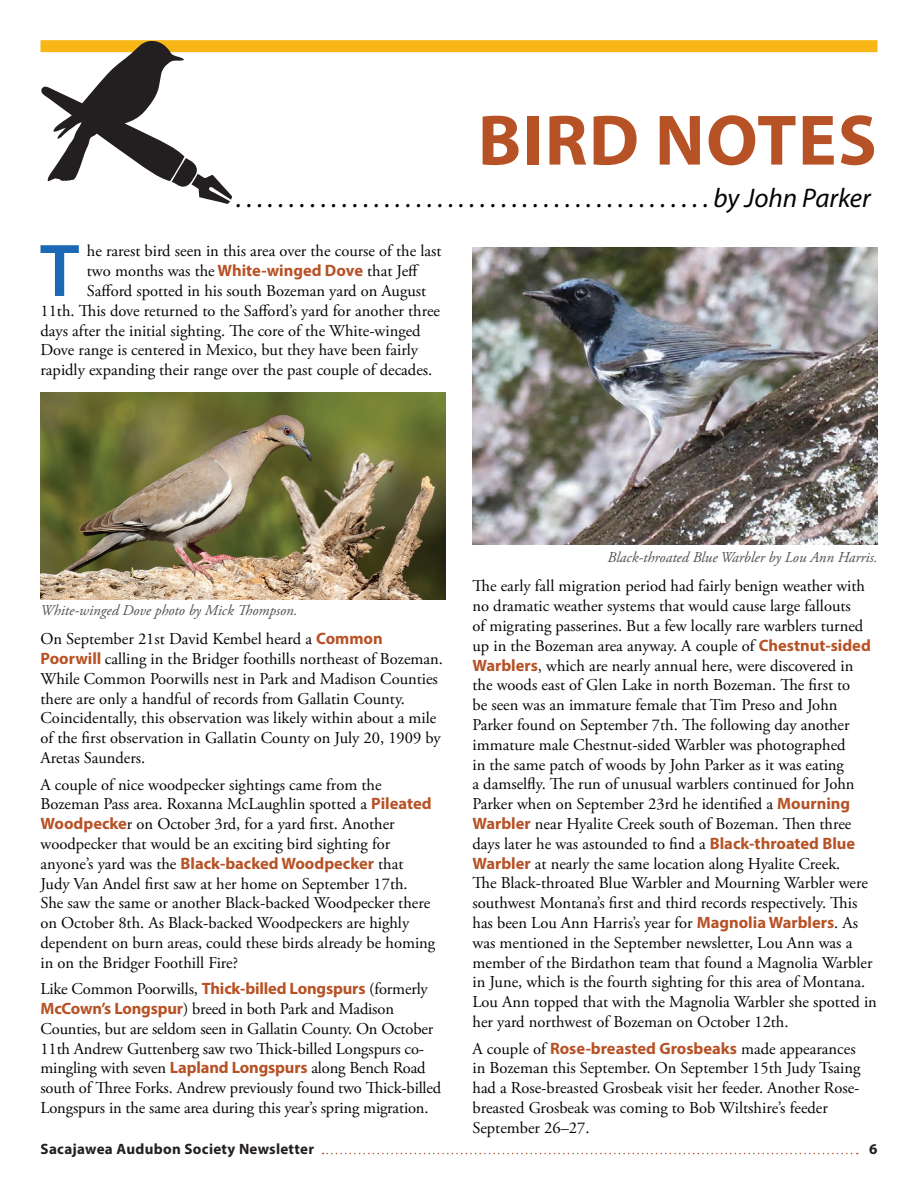
<style>
.page{position:relative;width:918px;height:1188px;background:#fff}
.page>*{position:absolute;margin:0;border:0;box-sizing:border-box;transform-origin:0 0}
.t1{font:600 75.3px "Myriad Pro";color:#1b68b4}
.t2{font:700 72px "Myriad Pro";color:#b75226}
.t3{font:italic 27px "Myriad Pro";color:#040503}
.t4{font:16.5px/19.8px "Adobe Garamond Pro";color:#040503}
.t5{font:italic 15px "Adobe Garamond Pro";color:#524f4f}
.t6{font:700 15px "Myriad Pro";letter-spacing:.02em;color:#231f20}
.s1{font-family:"Myriad Pro";font-weight:700;color:#b75226}
</style>
<div class="page">
<img style="left:472px;top:247px;width:406px;height:297px">
<div style="left:40px;top:40px;width:838px;height:12px;background:#f8b617"></div>
<svg style="left:323px;top:1153px;width:535px;height:1px"></svg>
<svg style="left:41px;top:40px;width:191px;height:164px"></svg>
<img style="left:40px;top:392px;width:406px;height:208px">
<h2 class="t2" style="left:478px;top:93px;width:271px">Bi rd Note</h2>
<h2 class="t2" style="left:838px;top:93px;width:40px">S</h2>
<h3 class="t3" style="left:236px;top:181px;width:636px">. . . . . . . . . . . . . . . . . . . . . . . . . . . . . . . . . . . . . . . . . . . . . by John Parker</h3>
<h1 class="t1" style="left:40px;top:223px;width:41px">T</h1>
<p class="t4" style="left:87px;top:242px;width:356px">he rarest bird seen in this area over the course of the last</p>
<p class="t4" style="left:87px;top:262px;width:334px">two months was the <span class="s1">White-winged Dove</span> that Jeff</p>
<p class="t4" style="left:87px;top:281px;width:341px">Safford spotted in his south Bozeman yard on August</p>
<p class="t4" style="left:40px;top:301px;width:401px">11th. This dove returned to the Safford’s yard for another three</p>
<p class="t4" style="left:40px;top:321px;width:382px">days after the initial sighting. The core of the White-winged</p>
<p class="t4" style="left:40px;top:341px;width:379px">Dove range is centered in Mexico, but they have been fairly</p>
<p class="t4" style="left:40px;top:361px;width:393px">rapidly expanding their range over the past couple of decades.</p>
<p class="t5" style="left:40px;top:602px;width:258px">White-winged Dove photo by Mick Thompson.</p>
<p class="t4" style="left:40px;top:630px;width:404px">On September 21st David Kembel heard a <span class="s1">Common Poorwill</span> calling in the Bridger foothills northeast of Bozeman.<br>While Common Poorwills nest in Park and Madison Counties there are only a handful of records from Gallatin County.<br>Coincidentally, this observation was likely within about a mile of the first observation in Gallatin County on July 20, 1909 by Aretas Saunders.</p>
<p class="t4" style="left:40px;top:775px;width:396px">A couple of nice woodpecker sightings came from the Bozeman Pass area. Roxanna McLaughlin spotted a <span class="s1">Pileated Woodpecke</span>r on October 3rd, for a yard first. Another woodpecker that would be an exciting bird sighting for anyone’s yard was the <span class="s1">Black-backed Woodpecker</span> that Judy Van Andel first saw at her home on September 17th.<br>She saw the same or another Black-backed Woodpecker there on October 8th. As Black-backed Woodpeckers are highly dependent on burn areas, could these birds already be homing in on the Bridger Foothill Fire?</p>
<p class="t4" style="left:40px;top:980px;width:402px">Like Common Poorwills, <span class="s1">Thick-billed Longspurs</span> (formerly <span class="s1">McCown’s Longspur</span>) breed in both Park and Madison Counties, but are seldom seen in Gallatin County. On October 11th Andrew Guttenberg saw two Thick-billed Longspurs co&shy;mingling with seven <span class="s1">Lapland Longspurs</span> along Bench Road south of Three Forks. Andrew previously found two Thick-billed Longspurs in the same area during this year’s spring migration.</p>
<p class="t5" style="left:608px;top:548px;width:271px">Black-throated Blue Warbler by Lou Ann Harris.</p>
<p class="t4" style="left:473px;top:577px;width:406px">The early fall migration period had fairly benign weather with no dramatic weather systems that would cause large fallouts<br>of migrating passerines. But a few locally rare warblers turned up in the Bozeman area anyway. A couple of <span class="s1">Chestnut-sided Warblers</span>, which are nearly annual here, were discovered in the woods east of Glen Lake in north Bozeman. The first to<br>be seen was an immature female that Tim Preso and John Parker found on September 7th. The following day another immature male Chestnut-sided Warbler was photographed<br>in the same patch of woods by John Parker as it was eating<br>a damselfly. The run of unusual warblers continued for John Parker when on September 23rd he identified a <span class="s1">Mourning Warbler</span> near Hyalite Creek south of Bozeman. Then three days later he was astounded to find a <span class="s1">Black-throated Blue Warbler</span> at nearly the same location along Hyalite Creek.<br>The Black-throated Blue Warbler and Mourning Warbler were southwest Montana’s first and third records respectively. This has been Lou Ann Harris’s year for <span class="s1">Magnolia Warblers</span>. As was mentioned in the September newsletter, Lou Ann was a member of the Birdathon team that found a Magnolia Warbler in June, which is the fourth sighting for this area of Montana.<br>Lou Ann topped that with the Magnolia Warbler she spotted in her yard northwest of Bozeman on October 12th.</p>
<p class="t4" style="left:473px;top:1039px;width:390px">A couple of <span class="s1">Rose-breasted Grosbeaks</span> made appearances in Bozeman this September. On September 15th Judy Tsaing had a Rose-breasted Grosbeak visit her feeder. Another Rose&shy;breasted Grosbeak was coming to Bob Wiltshire’s feeder September 26–27.</p>
<p class="t6" style="left:41px;top:1139px;width:275px">Sacajawea Audubon Society Newsletter</p>
<p class="t6" style="left:869px;top:1139px;width:10px">6</p>
</div>
